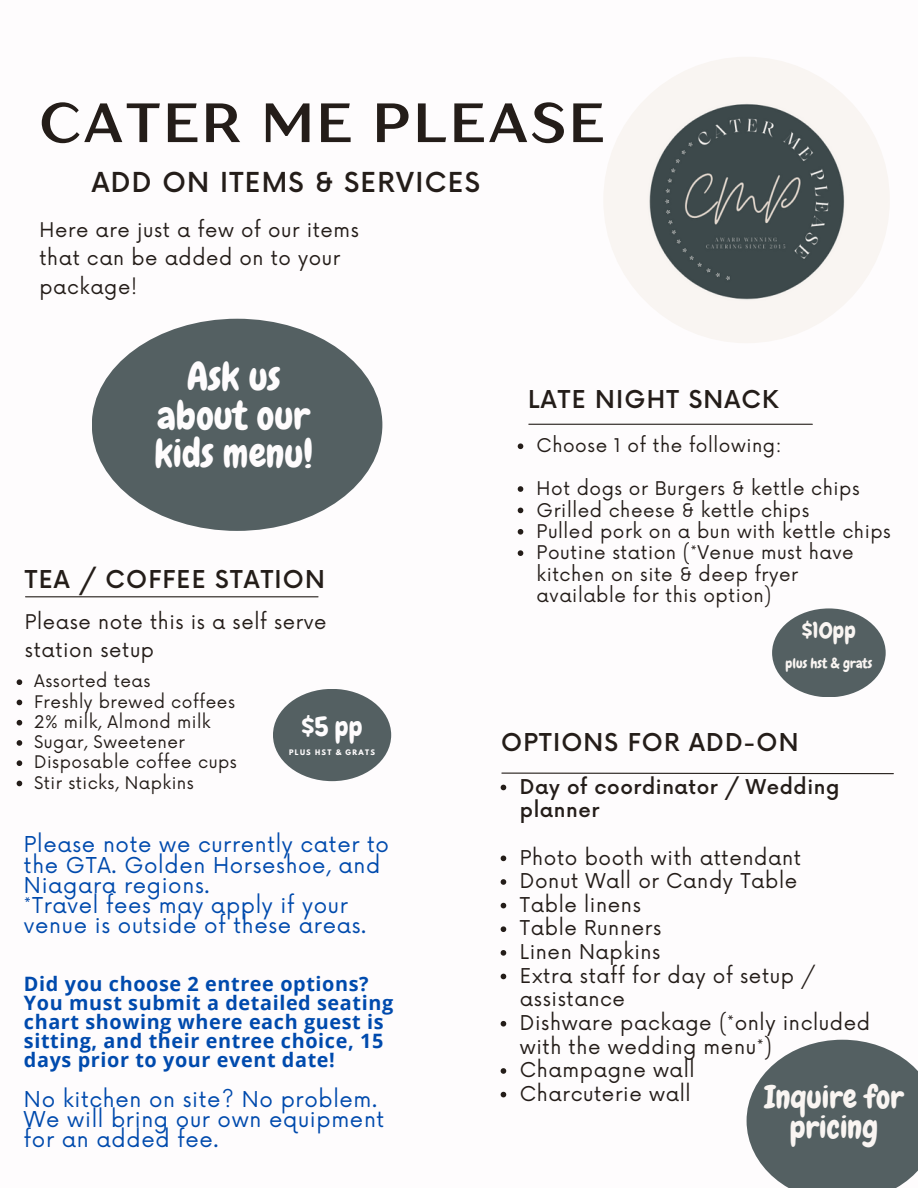
<style>
.page{position:relative;width:918px;height:1188px;background:#fff}
.page>*{position:absolute;margin:0;border:0;box-sizing:border-box;transform-origin:0 0}
.t1{font:700 55.2px "TT Drugs";letter-spacing:.06em;color:#241d19}
.t2{font:39.15px/38.2px "Chewy";color:#fefcfd;text-align:center}
.t3{font:31.65px/30.3px "Chewy";color:#f9f5f2;text-align:center}
.t4{font:27.45px "Chewy";color:#fefcfd}
.t5{font:500 26.85px "Now";letter-spacing:.05em;color:#241d19}
.t6{font:500 24px "Now";letter-spacing:.05em;color:#241d19}
.t7{font:22.8px "Chewy";color:#f9f5f2}
.t8{font:21.3px/20.2px "Now";letter-spacing:.03em;color:#004aad}
.t9{font:19.95px/23.7px "Now";letter-spacing:.03em;color:#241d19}
.t10{font:500 19.95px/23.7px "Now";letter-spacing:.03em;color:#241d19}
.t11{font:700 19.8px/19.2px "Open Sans";letter-spacing:.03em;color:#004aad}
.t12{font:19.8px/28.5px "Now";letter-spacing:.03em;color:#241d19}
.t13{font:18.45px/21.3px "Now";letter-spacing:.03em;color:#241d19}
.t14{font:16.95px/20.2px "Now";letter-spacing:.03em;color:#241d19}
.t15{font:13.8px "Chewy";color:#f9f5f2}
.t16{font:700 6.75px "League Spartan";letter-spacing:.18em;color:#fefcfd}
</style>
<div class="page">
<svg style="left:501px;top:772px;width:393px;height:3px"></svg>
<img style="left:603px;top:57px;width:287px;height:286px;border-radius:50%">
<hr style="left:529px;top:424px;width:283px;height:1px;background:#241d19">
<div style="left:772px;top:608px;width:114px;height:89px;background:#546062;border-radius:50%"></div>
<svg style="left:747px;top:1040px;width:171px;height:148px"></svg>
<div style="left:273px;top:689px;width:118px;height:92px;background:#546062;border-radius:50%"></div>
<hr style="left:26px;top:596px;width:292px;height:1px;background:#241d19">
<div style="left:92px;top:319px;width:290px;height:212px;background:#546062;border-radius:50%"></div>
<svg style="left:501px;top:785px;width:5px;height:5px"></svg>
<svg style="left:501px;top:856px;width:5px;height:5px"></svg>
<svg style="left:501px;top:879px;width:5px;height:6px"></svg>
<svg style="left:501px;top:903px;width:5px;height:5px"></svg>
<svg style="left:501px;top:926px;width:5px;height:6px"></svg>
<svg style="left:501px;top:950px;width:5px;height:6px"></svg>
<svg style="left:501px;top:974px;width:5px;height:5px"></svg>
<svg style="left:501px;top:1021px;width:5px;height:6px"></svg>
<svg style="left:501px;top:1068px;width:5px;height:6px"></svg>
<svg style="left:501px;top:1092px;width:5px;height:5px"></svg>
<svg style="left:518px;top:443px;width:5px;height:6px"></svg>
<svg style="left:518px;top:486px;width:5px;height:6px"></svg>
<svg style="left:518px;top:508px;width:5px;height:5px"></svg>
<svg style="left:518px;top:529px;width:5px;height:6px"></svg>
<svg style="left:518px;top:550px;width:5px;height:6px"></svg>
<svg style="left:17px;top:679px;width:5px;height:6px"></svg>
<svg style="left:17px;top:700px;width:5px;height:5px"></svg>
<svg style="left:17px;top:720px;width:5px;height:6px"></svg>
<svg style="left:17px;top:740px;width:5px;height:6px"></svg>
<svg style="left:17px;top:760px;width:5px;height:6px"></svg>
<svg style="left:17px;top:781px;width:5px;height:5px"></svg>
<h1 class="t1" style="left:40px;top:89px;width:566px">CATER ME PLEASE</h1>
<h3 class="t5" style="left:92px;top:168px;width:390px">ADD ON ITEMS &amp; SERVICES</h3>
<p class="t12" style="left:40px;top:216px;width:321px">Here are just a few of our items that can be added on to your package!</p>
<h2 class="t2" style="left:154px;top:358px;width:160px">Ask us about our kids menu!</h2>
<p class="t6" style="left:25px;top:566px;width:302px">TEA / COFFEE STATION</p>
<p class="t12" style="left:25px;top:608px;width:303px">Please note this is a self serve station setup</p>
<p class="t14" style="left:34px;top:672px;width:204px">Assorted teas<br>Freshly brewed coffees<br>2% milk, Almond milk<br>Sugar, Sweetener<br>Disposable coffee cups<br>Stir sticks, Napkins</p>
<h3 class="t4" style="left:301px;top:709px;width:63px">$5 pp</h3>
<p class="t16" style="left:289px;top:749px;width:87px">PLUS HST &amp; GRATS</p>
<p class="t8" style="left:24px;top:836px;width:367px">Please note we currently cater to the GTA. Golden Horseshoe, and<br>Niagara regions.<br>*Travel fees may apply if your venue is outside of these areas.</p>
<p class="t11" style="left:24px;top:974px;width:371px">Did you choose 2 entree options?<br>You must submit a detailed seating chart showing where each guest is sitting, and their entree choice, 15 days prior to your event date!</p>
<p class="t8" style="left:24px;top:1090px;width:362px">No kitchen on site? No problem.<br>We will bring our own equipment for an added fee.</p>
<p class="t6" style="left:528px;top:386px;width:252px">LATE NIGHT SNACK</p>
<p class="t13" style="left:537px;top:436px;width:246px">Choose 1 of the following:</p>
<p class="t13" style="left:537px;top:479px;width:356px">Hot dogs or Burgers &amp; kettle chips<br>Grilled cheese &amp; kettle chips<br>Pulled pork on a bun with kettle chips<br>Poutine station (*Venue must have kitchen on site &amp; deep fryer available for this option)</p>
<p class="t7" style="left:802px;top:616px;width:56px">$10pp</p>
<p class="t15" style="left:786px;top:655px;width:88px">plus hst &amp; grats</p>
<p class="t6" style="left:501px;top:729px;width:299px">OPTIONS FOR ADD-ON</p>
<p class="t10" style="left:520px;top:776px;width:321px">Day of coordinator / Wedding planner</p>
<p class="t9" style="left:520px;top:847px;width:352px">Photo booth with attendant<br>Donut Wall or Candy Table<br>Table linens<br>Table Runners<br>Linen Napkins<br>Extra staff for day of setup / assistance<br>Dishware package (*only included with the wedding menu*)<br>Champagne wall<br>Charcuterie wall</p>
<h3 class="t3" style="left:765px;top:1082px;width:141px">Inquire for pricing</h3>
</div>
